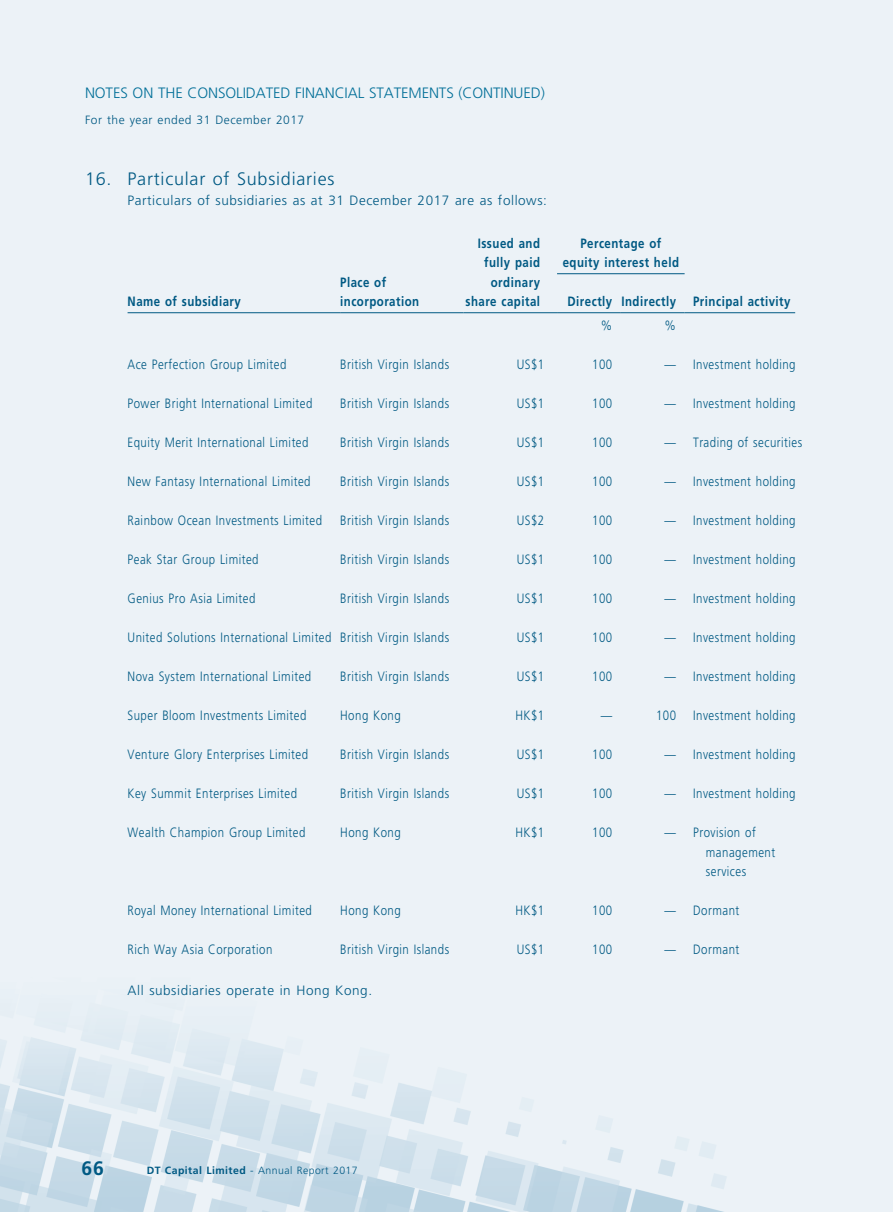
<style>
.page{position:relative;width:893px;height:1212px;background:#fff}
.page>*{position:absolute;margin:0;border:0;box-sizing:border-box;transform-origin:0 0}
.t1{font:700 19.5px "Frutiger LT Std";color:#005983}
.t2{font:300 18px "Frutiger LT Std";letter-spacing:.04em;color:#005983}
.t3{font:300 15px "Frutiger LT Std";letter-spacing:-.01em;color:#016f98}
.t4{font:300 13.5px/19.5px "Frutiger LT Std";letter-spacing:.04em;color:#005983;scale:.85 1}
.t5{font:700 13.5px/19.5px "Frutiger LT Std";letter-spacing:.04em;color:#005983;scale:.85 1}
.t6{font:300 13.5px "Frutiger LT Std";letter-spacing:.04em;color:#005983}
.t7{font:300 12px "Frutiger LT Std";letter-spacing:.04em;color:#005983}
.t8{font:300 10.5px "Frutiger";letter-spacing:.04em;color:#005983}
.s1{font-weight:700}
</style>
<div class="page">
<hr style="left:557px;top:273px;width:128px;height:1px;background:#005983">
<hr style="left:128px;top:312px;width:212px;height:1px;background:#005983">
<hr style="left:340px;top:312px;width:123px;height:1px;background:#005983">
<hr style="left:463px;top:312px;width:94px;height:1px;background:#005983">
<hr style="left:557px;top:312px;width:64px;height:1px;background:#005983">
<hr style="left:621px;top:312px;width:64px;height:1px;background:#005983">
<hr style="left:685px;top:312px;width:110px;height:1px;background:#005983">
<p class="t3" style="left:85px;top:84px;width:461px">NOTES ON THE CONSOLIDATED FINANCIAL STATEMENTS (CONTINUED)</p>
<p class="t7" style="left:85px;top:113px;width:221px">For the year ended 31 December 2017</p>
<h2 class="t2" style="left:85px;top:169px;width:251px">16. Particular of Subsidiaries</h2>
<p class="t6" style="left:128px;top:192px;width:421px">Particulars of subsidiaries as at 31 December 2017 are as follows:</p>
<p class="t5" style="left:128px;top:292px;width:135px">Name of subsidiary</p>
<p class="t5" style="left:340px;top:272px;width:95px">Place of incorporation</p>
<p class="t5" style="left:465px;top:233px;width:89px;text-align:right">Issued and fully paid ordinary share capital</p>
<p class="t5" style="left:563px;top:233px;width:138px;text-align:center">Percentage of equity interest held</p>
<p class="t5" style="left:567px;top:292px;width:129px">Directly Indirectly</p>
<p class="t5" style="left:693px;top:292px;width:116px">Principal activity</p>
<p class="t4" style="left:601px;top:316px;width:15px">%</p>
<p class="t4" style="left:665px;top:316px;width:15px">%</p>
<p class="t4" style="left:128px;top:355px;width:189px">Ace Perfection Group Limited</p>
<p class="t4" style="left:340px;top:355px;width:130px">British Virgin Islands</p>
<p class="t4" style="left:517px;top:355px;width:34px">US$1</p>
<p class="t4" style="left:592px;top:355px;width:25px">100</p>
<p class="t4" style="left:665px;top:355px;width:156px">— Investment holding</p>
<p class="t4" style="left:128px;top:394px;width:219px">Power Bright International Limited</p>
<p class="t4" style="left:340px;top:394px;width:130px">British Virgin Islands</p>
<p class="t4" style="left:517px;top:394px;width:34px">US$1</p>
<p class="t4" style="left:592px;top:394px;width:25px">100</p>
<p class="t4" style="left:665px;top:394px;width:156px">— Investment holding</p>
<p class="t4" style="left:128px;top:433px;width:214px">Equity Merit International Limited</p>
<p class="t4" style="left:340px;top:433px;width:130px">British Virgin Islands</p>
<p class="t4" style="left:517px;top:433px;width:34px">US$1</p>
<p class="t4" style="left:592px;top:433px;width:25px">100</p>
<p class="t4" style="left:665px;top:433px;width:163px">— Trading of securities</p>
<p class="t4" style="left:128px;top:472px;width:217px">New Fantasy International Limited</p>
<p class="t4" style="left:340px;top:472px;width:130px">British Virgin Islands</p>
<p class="t4" style="left:517px;top:472px;width:34px">US$1</p>
<p class="t4" style="left:592px;top:472px;width:25px">100</p>
<p class="t4" style="left:665px;top:472px;width:156px">— Investment holding</p>
<p class="t4" style="left:128px;top:511px;width:230px">Rainbow Ocean Investments Limited</p>
<p class="t4" style="left:340px;top:511px;width:130px">British Virgin Islands</p>
<p class="t4" style="left:517px;top:511px;width:34px">US$2</p>
<p class="t4" style="left:592px;top:511px;width:25px">100</p>
<p class="t4" style="left:665px;top:511px;width:156px">— Investment holding</p>
<p class="t4" style="left:128px;top:550px;width:156px">Peak Star Group Limited</p>
<p class="t4" style="left:340px;top:550px;width:130px">British Virgin Islands</p>
<p class="t4" style="left:517px;top:550px;width:34px">US$1</p>
<p class="t4" style="left:592px;top:550px;width:25px">100</p>
<p class="t4" style="left:665px;top:550px;width:156px">— Investment holding</p>
<p class="t4" style="left:128px;top:589px;width:152px">Genius Pro Asia Limited</p>
<p class="t4" style="left:340px;top:589px;width:130px">British Virgin Islands</p>
<p class="t4" style="left:517px;top:589px;width:34px">US$1</p>
<p class="t4" style="left:592px;top:589px;width:25px">100</p>
<p class="t4" style="left:665px;top:589px;width:156px">— Investment holding</p>
<p class="t4" style="left:128px;top:628px;width:380px">United Solutions International Limited British Virgin Islands</p>
<p class="t4" style="left:517px;top:628px;width:34px">US$1</p>
<p class="t4" style="left:592px;top:628px;width:25px">100</p>
<p class="t4" style="left:665px;top:628px;width:156px">— Investment holding</p>
<p class="t4" style="left:128px;top:667px;width:218px">Nova System International Limited</p>
<p class="t4" style="left:340px;top:667px;width:130px">British Virgin Islands</p>
<p class="t4" style="left:517px;top:667px;width:34px">US$1</p>
<p class="t4" style="left:592px;top:667px;width:25px">100</p>
<p class="t4" style="left:665px;top:667px;width:156px">— Investment holding</p>
<p class="t4" style="left:128px;top:706px;width:212px">Super Bloom Investments Limited</p>
<p class="t4" style="left:340px;top:706px;width:73px">Hong Kong</p>
<p class="t4" style="left:515px;top:706px;width:35px">HK$1</p>
<p class="t4" style="left:601px;top:706px;width:15px">—</p>
<p class="t4" style="left:656px;top:706px;width:25px">100</p>
<p class="t4" style="left:693px;top:706px;width:122px">Investment holding</p>
<p class="t4" style="left:128px;top:745px;width:214px">Venture Glory Enterprises Limited</p>
<p class="t4" style="left:340px;top:745px;width:130px">British Virgin Islands</p>
<p class="t4" style="left:517px;top:745px;width:34px">US$1</p>
<p class="t4" style="left:592px;top:745px;width:25px">100</p>
<p class="t4" style="left:665px;top:745px;width:156px">— Investment holding</p>
<p class="t4" style="left:128px;top:784px;width:201px">Key Summit Enterprises Limited</p>
<p class="t4" style="left:340px;top:784px;width:130px">British Virgin Islands</p>
<p class="t4" style="left:517px;top:784px;width:34px">US$1</p>
<p class="t4" style="left:592px;top:784px;width:25px">100</p>
<p class="t4" style="left:665px;top:784px;width:156px">— Investment holding</p>
<p class="t4" style="left:128px;top:823px;width:211px">Wealth Champion Group Limited</p>
<p class="t4" style="left:340px;top:823px;width:73px">Hong Kong</p>
<p class="t4" style="left:515px;top:823px;width:35px">HK$1</p>
<p class="t4" style="left:592px;top:823px;width:25px">100</p>
<p class="t4" style="left:706px;top:823px;width:83px;text-indent:-41px">— Provision of management services</p>
<p class="t4" style="left:128px;top:901px;width:218px">Royal Money International Limited</p>
<p class="t4" style="left:340px;top:901px;width:73px">Hong Kong</p>
<p class="t4" style="left:515px;top:901px;width:35px">HK$1</p>
<p class="t4" style="left:592px;top:901px;width:25px">100</p>
<p class="t4" style="left:665px;top:901px;width:89px">— Dormant</p>
<p class="t4" style="left:128px;top:940px;width:172px">Rich Way Asia Corporation</p>
<p class="t4" style="left:340px;top:940px;width:130px">British Virgin Islands</p>
<p class="t4" style="left:517px;top:940px;width:34px">US$1</p>
<p class="t4" style="left:592px;top:940px;width:25px">100</p>
<p class="t4" style="left:665px;top:940px;width:89px">— Dormant</p>
<p class="t6" style="left:128px;top:983px;width:246px">All subsidiaries operate in Hong Kong.</p>
<h1 class="t1" style="left:82px;top:1157px;width:24px">66</h1>
<p class="t8" style="left:147px;top:1164px;width:213px"><span class="s1">DT Capital Limited</span> - Annual Report 2017</p>
</div>
